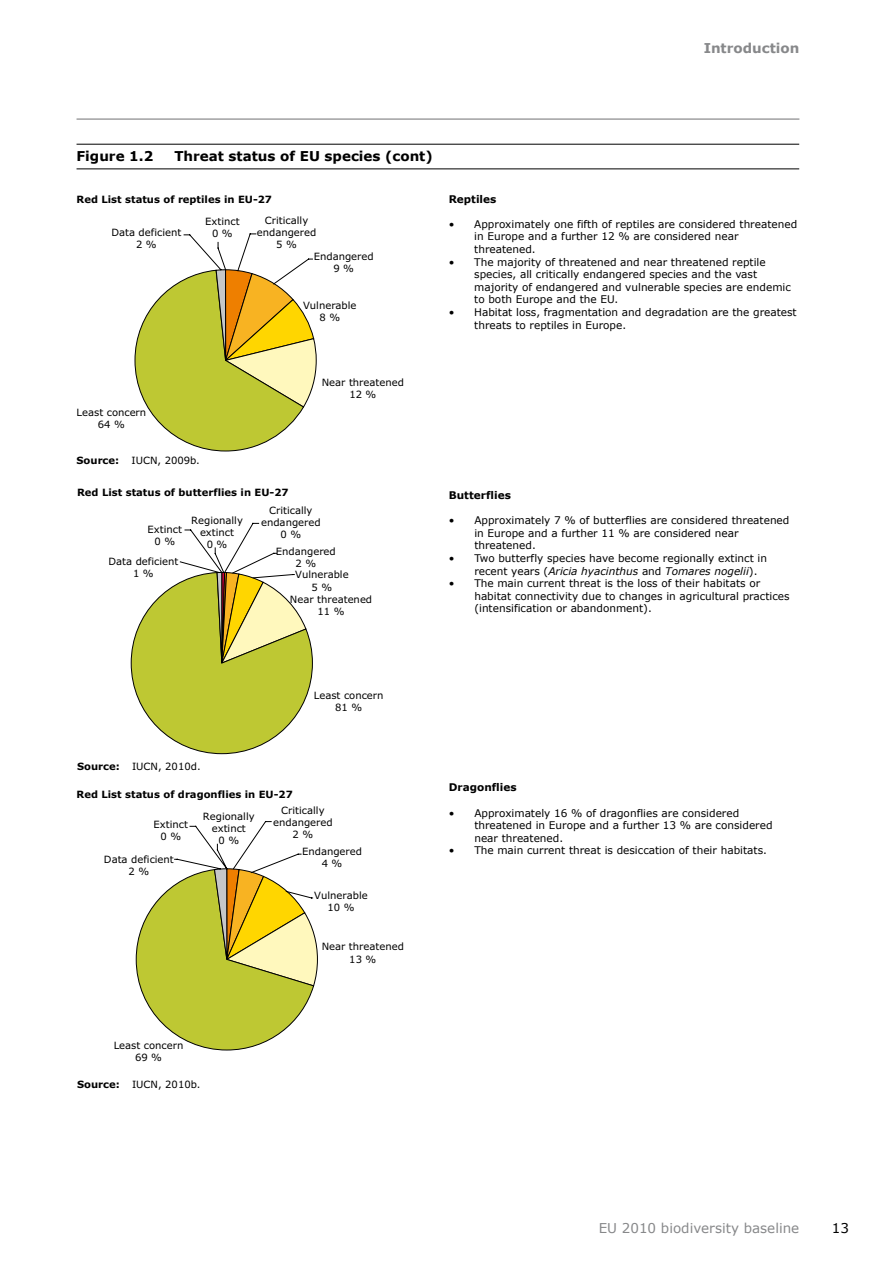
<style>
.page{position:relative;width:893px;height:1263px;background:#fff}
.page>*{position:absolute;margin:0;border:0;box-sizing:border-box;transform-origin:0 0}
.t1{font:700 13.5px "Verdana";color:#000}
.t2{font:13.5px "Verdana";color:#87888a}
.t3{font:700 13.5px "Verdana";color:#87888a}
.t4{font:13.5px "Verdana";color:#000}
.t5{font:10.5px/12.6px "Verdana";color:#000}
.t6{font:700 10.5px "Verdana";color:#000}
.t7{font:10.05px/12px "Verdana";color:#000;text-align:center}
.t8{font:700 10.05px "Verdana";color:#000}
.s1{font-weight:700}
.s2{font-style:italic}
</style>
<div class="page">
<hr style="left:77px;top:119px;width:722px;height:1px;background:#707172">
<hr style="left:77px;top:144px;width:722px;height:1px;background:#000">
<hr style="left:77px;top:169px;width:722px;height:1px;background:#000">
<svg style="left:135px;top:233px;width:182px;height:218px"></svg>
<svg style="left:136px;top:821px;width:182px;height:229px"></svg>
<svg style="left:131px;top:523px;width:182px;height:231px"></svg>
<p class="t3" style="left:704px;top:40px;width:97px">Introduction</p>
<p class="t1" style="left:77px;top:147px;width:78px">Figure 1.2</p>
<p class="t1" style="left:174px;top:147px;width:260px">Threat status of EU species (cont)</p>
<p class="t8" style="left:77px;top:193px;width:197px">Red List status of reptiles in EU-27</p>
<p class="t7" style="left:111px;top:226px;width:71px">Data deficient<br>2 %</p>
<p class="t7" style="left:205px;top:215px;width:36px">Extinct<br>0 %</p>
<p class="t7" style="left:257px;top:214px;width:61px">Critically endangered<br>5 %</p>
<p class="t7" style="left:314px;top:250px;width:61px">Endangered<br>9 %</p>
<p class="t7" style="left:303px;top:299px;width:55px">Vulnerable<br>8 %</p>
<p class="t6" style="left:449px;top:192px;width:49px">Reptiles</p>
<p class="t5" style="left:474px;top:217px;width:324px;text-indent:-26px">• Approximately one fifth of reptiles are considered threatened in Europe and a further 12 % are considered near threatened.</p>
<p class="t5" style="left:474px;top:255px;width:318px;text-indent:-26px">• The majority of threatened and near threatened reptile species, all critically endangered species and the vast majority of endangered and vulnerable species are endemic to both Europe and the EU.</p>
<p class="t5" style="left:474px;top:305px;width:324px;text-indent:-26px">• Habitat loss, fragmentation and degradation are the greatest threats to reptiles in Europe.</p>
<p class="t7" style="left:77px;top:405px;width:71px">Least concern<br>64 %</p>
<p class="t7" style="left:77px;top:454px;width:125px"><span class="s1">Source:</span> IUCN, 2009b.</p>
<p class="t8" style="left:77px;top:486px;width:213px">Red List status of butterflies in EU-27</p>
<p class="t7" style="left:322px;top:376px;width:84px">Near threatened<br>12 %</p>
<p class="t7" style="left:148px;top:522px;width:36px">Extinct<br>0 %</p>
<p class="t7" style="left:108px;top:555px;width:71px">Data deficient<br>1 %</p>
<p class="t7" style="left:191px;top:514px;width:53px">Regionally extinct<br>0 %</p>
<p class="t7" style="left:261px;top:504px;width:61px">Critically endangered<br>0 %</p>
<p class="t7" style="left:276px;top:545px;width:61px">Endangered<br>2 %</p>
<p class="t7" style="left:295px;top:568px;width:55px">Vulnerable<br>5 %</p>
<p class="t7" style="left:290px;top:593px;width:84px">Near threatened<br>11 %</p>
<p class="t6" style="left:449px;top:488px;width:64px">Butterflies</p>
<p class="t5" style="left:474px;top:514px;width:317px;text-indent:-26px">• Approximately 7 % of butterflies are considered threatened in Europe and a further 11 % are considered near threatened.</p>
<p class="t5" style="left:474px;top:551px;width:294px;text-indent:-26px">• Two butterfly species have become regionally extinct in recent years (<span class="s2">Aricia hyacinthus</span> and <span class="s2">Tomares nogelii</span>).</p>
<p class="t5" style="left:474px;top:577px;width:317px;text-indent:-26px">• The main current threat is the loss of their habitats or habitat connectivity due to changes in agricultural practices (intensification or abandonment).</p>
<p class="t7" style="left:77px;top:760px;width:125px"><span class="s1">Source:</span> IUCN, 2010d.</p>
<p class="t8" style="left:77px;top:788px;width:218px">Red List status of dragonflies in EU-27</p>
<p class="t7" style="left:314px;top:689px;width:71px">Least concern<br>81 %</p>
<p class="t7" style="left:154px;top:818px;width:36px">Extinct<br>0 %</p>
<p class="t7" style="left:104px;top:852px;width:71px">Data deficient<br>2 %</p>
<p class="t7" style="left:203px;top:810px;width:53px">Regionally extinct<br>0 %</p>
<p class="t7" style="left:273px;top:804px;width:61px">Critically endangered<br>2 %</p>
<p class="t7" style="left:302px;top:844px;width:61px">Endangered<br>4 %</p>
<p class="t7" style="left:314px;top:889px;width:55px">Vulnerable<br>10 %</p>
<p class="t7" style="left:322px;top:940px;width:84px">Near threatened<br>13 %</p>
<p class="t6" style="left:449px;top:781px;width:69px">Dragonflies</p>
<p class="t5" style="left:474px;top:806px;width:300px;text-indent:-26px">• Approximately 16 % of dragonflies are considered threatened in Europe and a further 13 % are considered near threatened.</p>
<p class="t5" style="left:449px;top:844px;width:320px">• The main current threat is desiccation of their habitats.</p>
<p class="t7" style="left:114px;top:1039px;width:71px">Least concern<br>69 %</p>
<p class="t7" style="left:77px;top:1078px;width:125px"><span class="s1">Source:</span> IUCN, 2010b.</p>
<p class="t2" style="left:599px;top:1219px;width:202px">EU 2010 biodiversity baseline</p>
<p class="t4" style="left:832px;top:1219px;width:19px">13</p>
</div>
